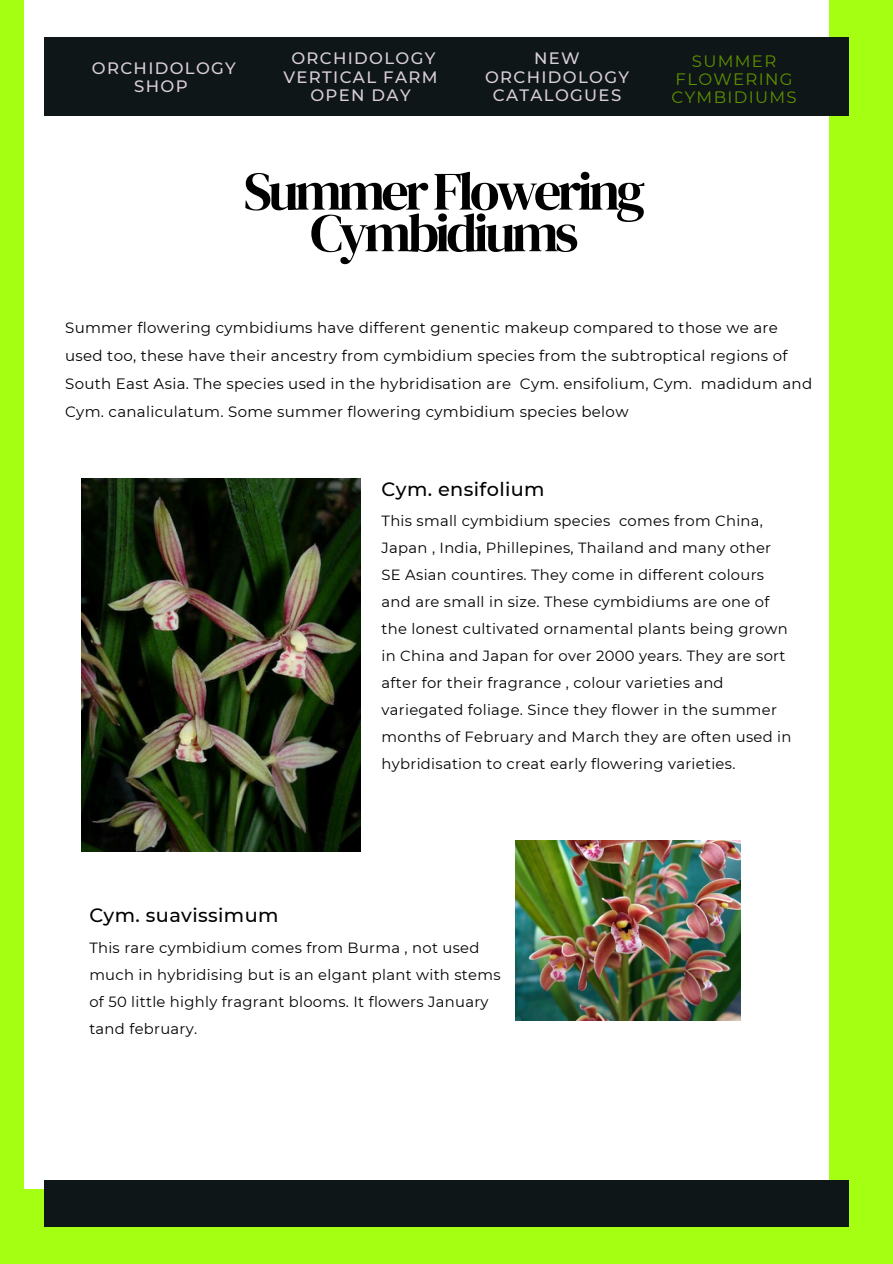
<style>
.page{position:relative;width:893px;height:1264px;background:#fff}
.page>*{position:absolute;margin:0;border:0;box-sizing:border-box;transform-origin:0 0}
.t1{font:54px/41.7px "DM Serif Display";letter-spacing:-.07em;color:#000;text-align:center}
.t2{font:500 21px "Montserrat";color:#fff}
.t3{font:500 19.2px "Montserrat";letter-spacing:.02em;color:#000}
.t4{font:500 16.5px/18px "Montserrat";letter-spacing:.08em;color:#d9cdda;text-align:center}
.t5{font:16.5px/18px "Montserrat";letter-spacing:.08em;color:#5f9200;text-align:center}
.t6{font:500 16.5px "Montserrat";color:#fff}
.t7{font:15px/28.2px "Montserrat";letter-spacing:.02em;color:#000}
.t8{font:14.7px/27px "Montserrat";letter-spacing:.02em;color:#000}
</style>
<div class="page">
<div style="left:0;top:0;width:892px;height:1263px;background:#a5ff13"></div>
<div style="left:24px;top:0;width:804px;height:1187px;background:#fff"></div>
<div style="left:45px;top:1179px;width:803px;height:47px;background:#0e1617"></div>
<div style="left:45px;top:38px;width:803px;height:78px;background:#0e1617"></div>
<img style="left:81px;top:479px;width:279px;height:372px">
<img style="left:515px;top:840px;width:225px;height:180px">
<p class="t4" style="left:92px;top:59px;width:145px">ORCHIDOLOGY<br>SHOP</p>
<p class="t4" style="left:283px;top:50px;width:155px">ORCHIDOLOGY<br>VERTICAL FARM<br>OPEN DAY</p>
<p class="t4" style="left:485px;top:50px;width:145px">NEW<br>ORCHIDOLOGY<br>CATALOGUES</p>
<p class="t2" style="left:308px;top:95px;width:69px">SHOP</p>
<p class="t6" style="left:317px;top:96px;width:55px">SHOP</p>
<p class="t1" style="left:244px;top:170px;width:402px">SummerFlowering<br>Cymbidiums</p>
<p class="t5" style="left:671px;top:52px;width:126px">SUMMER<br>FLOWERING<br>CYMBIDIUMS</p>
<p class="t7" style="left:65px;top:313px;width:748px">Summer flowering cymbidiums have different genentic makeup compared to those we are used too, these have their ancestry from cymbidium species from the subtroptical regions of South East Asia. The species used in the hybridisation are Cym. ensifolium, Cym. madidum and Cym. canaliculatum. Some summer flowering cymbidium species below</p>
<p class="t3" style="left:381px;top:477px;width:164px">Cym. ensifolium</p>
<p class="t8" style="left:381px;top:507px;width:411px">This small cymbidium species comes from China, Japan , India, Phillepines, Thailand and many other SE Asian countires. They come in different colours and are small in size. These cymbidiums are one of the lonest cultivated ornamental plants being grown in China and Japan for over 2000 years. They are sort after for their fragrance , colour varieties and variegated foliage. Since they flower in the summer months of February and March they are often used in hybridisation to creat early flowering varieties.</p>
<p class="t3" style="left:89px;top:903px;width:191px">Cym. suavissimum</p>
<p class="t8" style="left:89px;top:933px;width:412px">This rare cymbidium comes from Burma , not used much in hybridising but is an elgant plant with stems of 50 little highly fragrant blooms. It flowers January tand february.</p>
</div>
